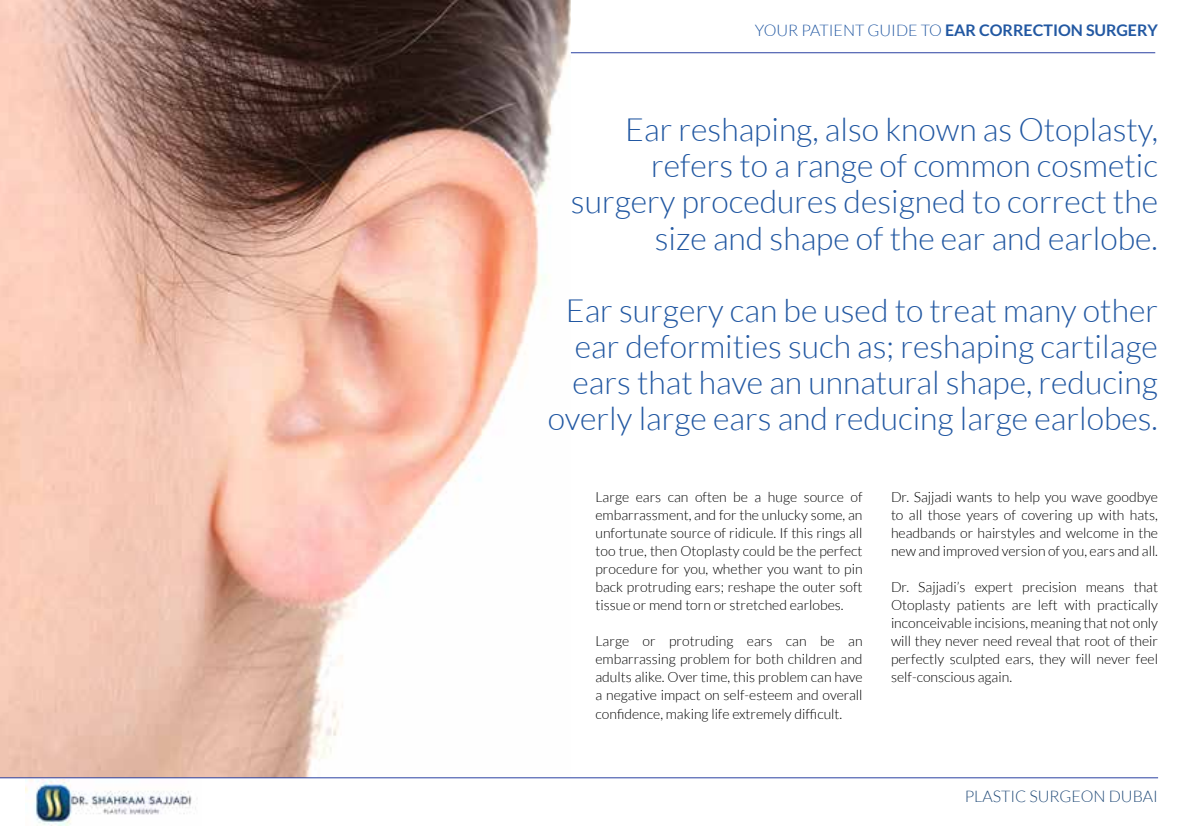
<style>
.page{position:relative;width:1191px;height:840px;background:#fff}
.page>*{position:absolute;margin:0;border:0;box-sizing:border-box;transform-origin:0 0}
.t1{font:300 32px/36px "Lato";color:#2258a2;text-align:right}
.t2{font:700 16px "Lato";color:#2258a2}
.t3{font:300 16px "Lato";color:#234c79}
.t4{font:300 14px/18px "Lato";color:#000;text-align:justify}
.s1{font-weight:300}
</style>
<div class="page">
<img style="left:0;top:0;width:571px;height:777px">
<img style="left:26px;top:779px;width:170px;height:45px">
<hr style="left:571px;top:52px;width:584px;height:1px;background:#2a41a1">
<hr style="left:0;top:777px;width:1158px;height:1px;background:#2a41a1">
<p class="t2" style="left:755px;top:21px;width:405px"><span class="s1">YOUR PATIENT GUIDE TO</span> EAR CORRECTION SURGERY</p>
<h1 class="t1" style="left:571px;top:112px;width:588px">Ear reshaping, also known as Otoplasty, refers to a range of common cosmetic surgery procedures designed to correct the size and shape of the ear and earlobe.</h1>
<h1 class="t1" style="left:548px;top:292px;width:611px">Ear surgery can be used to treat many other ear deformities such as; reshaping cartilage ears that have an unnatural shape, reducing overly large ears and reducing large earlobes.</h1>
<p class="t4" style="left:595px;top:488px;width:268px">Large ears can often be a huge source of embarrassment, and for the unlucky some, an unfortunate source of ridicule. If this rings all too true, then Otoplasty could be the perfect procedure for you, whether you want to pin back protruding ears; reshape the outer soft tissue or mend torn or stretched earlobes.</p>
<p class="t4" style="left:595px;top:632px;width:268px">Large or protruding ears can be an embarrassing problem for both children and adults alike. Over time, this problem can have a negative impact on self-esteem and overall confidence, making life extremely difficult.</p>
<p class="t4" style="left:891px;top:488px;width:268px">Dr. Sajjadi wants to help you wave goodbye to all those years of covering up with hats, headbands or hairstyles and welcome in the new and improved version of you, ears and all.</p>
<p class="t4" style="left:891px;top:578px;width:268px">Dr. Sajjadi’s expert precision means that Otoplasty patients are left with practically inconceivable incisions, meaning that not only will they never need reveal that root of their perfectly sculpted ears, they will never feel self-conscious again.</p>
<p class="t3" style="left:964px;top:787px;width:195px">PLASTIC SURGEON DUBAI</p>
</div>
